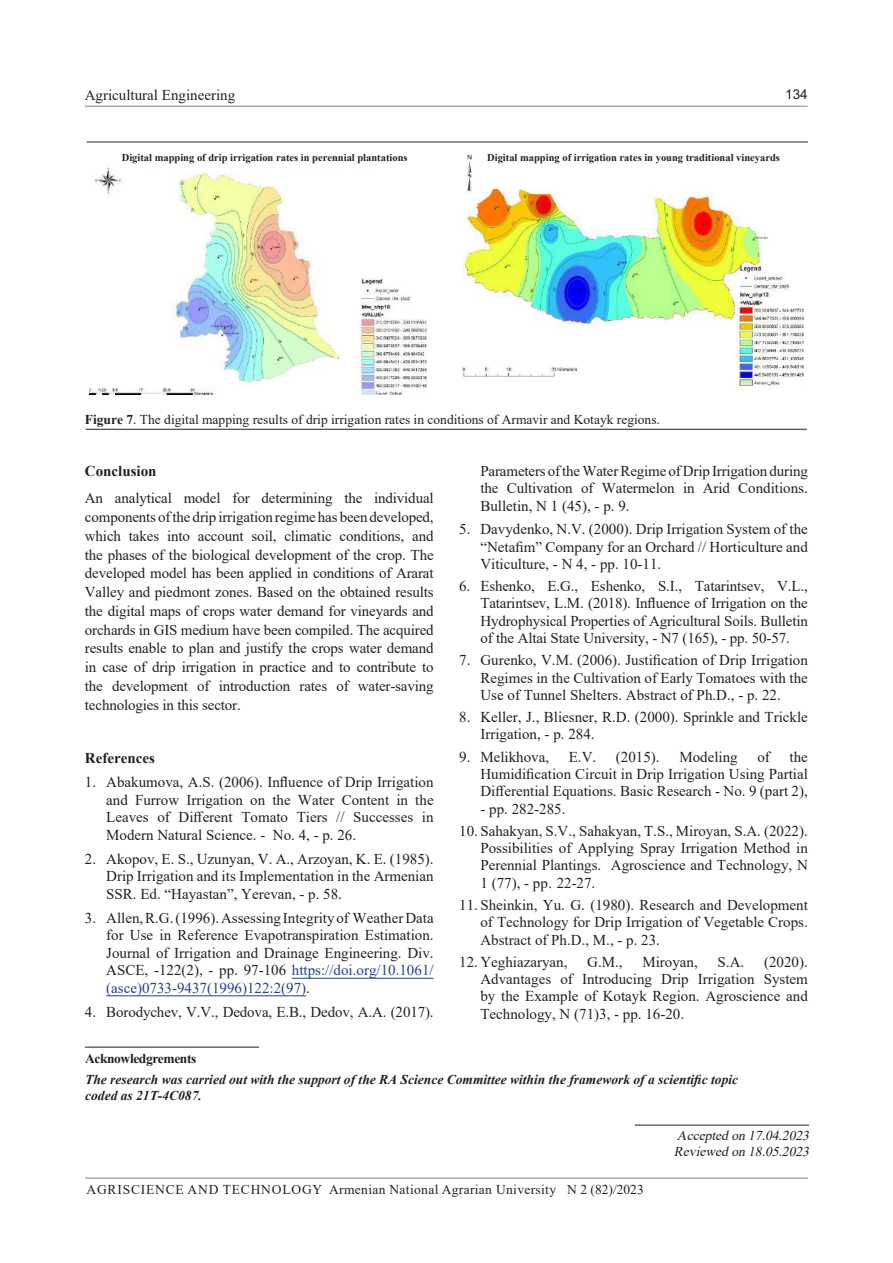
<style>
.page{position:relative;width:893px;height:1263px;background:#fff}
.page>*{position:absolute;margin:0;border:0;box-sizing:border-box;transform-origin:0 0}
.t1{font:15px/17.2px "Times New Roman";color:#231f20;text-align:justify}
.t2{font:700 15px "Times New Roman";color:#231f20}
.t3{font:italic 700 13.5px/16.5px "Times New Roman";color:#231f20}
.t4{font:13.5px "Times New Roman";color:#231f20}
.t5{font:13.5px "Times New Roman";letter-spacing:.025em;color:#231f20}
.t6{font:italic 13.5px/16.5px "Times New Roman";color:#231f20}
.t7{font:700 13.5px "Times New Roman";letter-spacing:-.03em;color:#231f20}
.t8{font:13.5px "Arial";color:#231f20}
.t9{font:700 10.5px "Times New Roman";color:#231f20}
.s1{font-weight:700}
.s2{color:#253f8e}
</style>
<div class="page">
<hr style="left:85px;top:1177px;width:723px;height:2px;background:#a8a9ad">
<hr style="left:85px;top:106px;width:723px;height:1px;background:#a8a9ad">
<hr style="left:292px;top:978px;width:142px;height:1px;background:#253f8e">
<hr style="left:106px;top:995px;width:200px;height:1px;background:#253f8e">
<img style="left:90px;top:167px;width:336px;height:227px">
<img style="left:463px;top:189px;width:340px;height:196px">
<hr style="left:86px;top:429px;width:721px;height:1px;background:#231f20">
<hr style="left:635px;top:1125px;width:174px;height:1px;background:#231f20">
<hr style="left:85px;top:1047px;width:174px;height:1px;background:#231f20">
<div style="left:116px;top:154px;width:298px;height:17px;background:#fff"></div>
<hr style="left:87px;top:142px;width:721px;height:1px;background:#231f20">
<img style="left:463px;top:154px;width:13px;height:39px">
<p class="t1" style="left:85px;top:86px;width:152px">Agricultural Engineering</p>
<p class="t8" style="left:785px;top:85px;width:24px">134</p>
<p class="t9" style="left:122px;top:150px;width:287px">Digital mapping of drip irrigation rates in perennial plantations</p>
<p class="t9" style="left:487px;top:149px;width:294px">Digital mapping of irrigation rates in young traditional vineyards</p>
<p class="t4" style="left:85px;top:410px;width:577px"><span class="s1">Figure 7</span>. The digital mapping results of drip irrigation rates in conditions of Armavir and Kotayk regions.</p>
<p class="t1" style="left:480px;top:462px;width:329px">Parameters of the Water Regime of Drip Irrigation during the Cultivation of Watermelon in Arid Conditions.<br>Bulletin, N 1 (45), - p. 9.</p>
<p class="t1" style="left:480px;top:520px;width:329px;text-indent:-21px">5. Davydenko, N.V. (2000). Drip Irrigation System of the “Netafim” Company for an Orchard // Horticulture and Viticulture, - N 4, - pp. 10-11.</p>
<p class="t1" style="left:480px;top:577px;width:329px;text-indent:-21px">6. Eshenko, E.G., Eshenko, S.I., Tatarintsev, V.L., Tatarintsev, L.M. (2018). Influence of Irrigation on the Hydrophysical Properties of Agricultural Soils. Bulletin of the Altai State University, - N7 (165), - pp. 50-57.</p>
<p class="t1" style="left:480px;top:651px;width:329px;text-indent:-21px">7. Gurenko, V.M. (2006). Justification of Drip Irrigation Regimes in the Cultivation of Early Tomatoes with the Use of Tunnel Shelters. Abstract of Ph.D., - p. 22.</p>
<p class="t1" style="left:480px;top:708px;width:329px;text-indent:-21px">8. Keller, J., Bliesner, R.D. (2000). Sprinkle and Trickle<br>Irrigation, - p. 284.</p>
<p class="t1" style="left:459px;top:748px;width:92px">9. Melikhova,</p>
<p class="t1" style="left:569px;top:748px;width:29px">E.V.</p>
<p class="t1" style="left:616px;top:748px;width:45px">(2015).</p>
<p class="t1" style="left:679px;top:748px;width:60px">Modeling</p>
<p class="t1" style="left:757px;top:748px;width:14px">of</p>
<p class="t2" style="left:85px;top:460px;width:73px">Conclusion</p>
<p class="t1" style="left:85px;top:489px;width:350px;line-height:18.8px">An analytical model for determining the individual components of the drip irrigation regime has been developed, which takes into account soil, climatic conditions, and the phases of the biological development of the crop. The developed model has been applied in conditions of Ararat Valley and piedmont zones. Based on the obtained results the digital maps of crops water demand for vineyards and orchards in GIS medium have been compiled. The acquired results enable to plan and justify the crops water demand in case of drip irrigation in practice and to contribute to the development of introduction rates of water-saving technologies in this sector.</p>
<p class="t2" style="left:85px;top:747px;width:71px">References</p>
<p class="t1" style="left:106px;top:773px;width:329px;text-indent:-21px">1. Abakumova, A.S. (2006). Influence of Drip Irrigation and Furrow Irrigation on the Water Content in the Leaves of Different Tomato Tiers // Successes in Modern Natural Science. - No. 4, - p. 26.</p>
<p class="t1" style="left:106px;top:849px;width:329px;text-indent:-21px">2. Akopov, E. S., Uzunyan, V. A., Arzoyan, K. E. (1985).<br>Drip Irrigation and its Implementation in the Armenian SSR. Ed. “Hayastan”, Yerevan, - p. 58.</p>
<p class="t1" style="left:106px;top:908px;width:329px;text-indent:-21px">3. Allen, R.G. (1996). Assessing Integrity of Weather Data for Use in Reference Evapotranspiration Estimation.<br>Journal of Irrigation and Drainage Engineering. Div.<br>ASCE, -122(2), - pp. 97-106 <span class="s2">https://doi.org/10.1061/ (asce)0733-9437(1996)122:2(97)</span>.</p>
<p class="t1" style="left:85px;top:1002px;width:350px">4. Borodychev, V.V., Dedova, E.B., Dedov, A.A. (2017).</p>
<p class="t1" style="left:480px;top:748px;width:329px;text-indent:309px">the Humidification Circuit in Drip Irrigation Using Partial Differential Equations. Basic Research - No. 9 (part 2),</p>
<p class="t1" style="left:480px;top:799px;width:86px">- pp. 282-285.</p>
<p class="t1" style="left:480px;top:822px;width:329px;text-indent:-21px">10. Sahakyan, S.V., Sahakyan, T.S., Miroyan, S.A. (2022).<br>Possibilities of Applying Spray Irrigation Method in Perennial Plantings. Agroscience and Technology, N 1 (77), - pp․ 22-27.</p>
<p class="t1" style="left:480px;top:896px;width:329px;text-indent:-21px">11. Sheinkin, Yu. G. (1980). Research and Development of Technology for Drip Irrigation of Vegetable Crops.<br>Abstract of Ph.D., M., - p. 23.</p>
<p class="t1" style="left:459px;top:953px;width:110px">12. Yeghiazaryan,</p>
<p class="t1" style="left:587px;top:953px;width:37px">G.M.,</p>
<p class="t1" style="left:642px;top:953px;width:57px">Miroyan,</p>
<p class="t1" style="left:718px;top:953px;width:28px">S.A.</p>
<p class="t1" style="left:480px;top:953px;width:329px;text-indent:284px">(2020).<br>Advantages of Introducing Drip Irrigation System by the Example of Kotayk Region. Agroscience and Technology, N (71)3, - pp. 16-20.</p>
<p class="t7" style="left:85px;top:1048px;width:113px">Acknowledgrements</p>
<p class="t3" style="left:85px;top:1070px;width:654px">The research was carried out with the support of the RA Science Committee within the framework of a scientific topic coded as 21T-4C087.</p>
<p class="t5" style="left:87px;top:1180px;width:559px">AGRISCIENCE AND TECHNOLOGY Armenian National Agrarian University N 2 (82)/2023</p>
<p class="t6" style="left:674px;top:1126px;width:140px">Acceptedon17.04.2023<br>Reviewedon18.05.2023</p>
</div>
